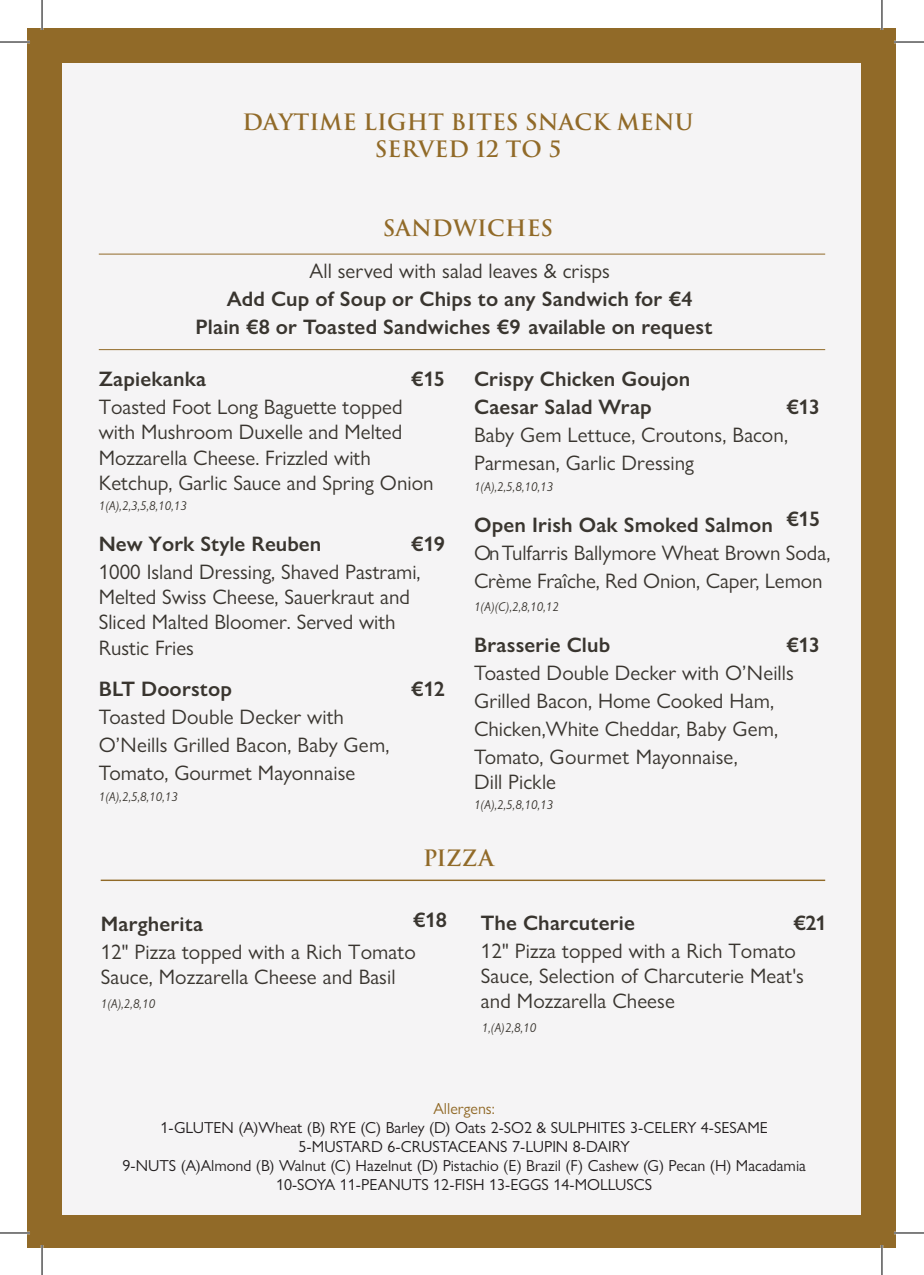
<style>
.page{position:relative;width:924px;height:1275px;background:#fff}
.page>*{position:absolute;margin:0;border:0;box-sizing:border-box;transform-origin:0 0}
.t1{font:600 22px/26.4px "Trajan Pro 3";letter-spacing:.01em;color:#916a28;text-align:center}
.t2{font:21px/25.2px "Gill Sans Nova";color:#39352f}
.t3{font:600 21px/28px "Gill Sans Nova";letter-spacing:.005em;color:#39352f;text-align:center}
.t4{font:16px/19.2px "Gill Sans Nova";color:#231f20;text-align:center}
.t5{font:16px "Gill Sans Nova";color:#916a28}
.t6{font:italic 12.8px "Gill Sans Nova";color:#39352f}
</style>
<div class="page">
<div style="left:28px;top:28px;width:867px;height:1219px;background:#916a28"></div>
<div style="left:62px;top:63px;width:799px;height:1151px;background:#f5f4f5"></div>
<hr style="left:101px;top:879px;width:723px;height:2px;background:#916a28">
<hr style="left:99px;top:254px;width:725px;height:1px;background:#916a28">
<hr style="left:99px;top:349px;width:725px;height:1px;background:#916a28">
<hr style="left:0;top:41px;width:30px;height:2px;background:#fff">
<hr style="left:893px;top:41px;width:30px;height:2px;background:#fff">
<hr style="left:0;top:1231px;width:30px;height:3px;background:#fff">
<hr style="left:893px;top:1231px;width:30px;height:3px;background:#fff">
<hr style="left:41px;top:0;width:2px;height:30px;background:#fff">
<hr style="left:41px;top:1245px;width:2px;height:30px;background:#fff">
<hr style="left:880px;top:0;width:2px;height:30px;background:#fff">
<hr style="left:880px;top:1245px;width:2px;height:30px;background:#fff">
<hr style="left:0;top:42px;width:30px;height:1px;background:#000">
<hr style="left:893px;top:42px;width:30px;height:1px;background:#000">
<hr style="left:0;top:1232px;width:30px;height:1px;background:#000">
<hr style="left:893px;top:1232px;width:30px;height:1px;background:#000">
<hr style="left:42px;top:0;width:1px;height:30px;background:#000">
<hr style="left:42px;top:1245px;width:1px;height:30px;background:#000">
<hr style="left:881px;top:0;width:1px;height:30px;background:#000">
<hr style="left:881px;top:1245px;width:1px;height:30px;background:#000">
<p class="t1" style="left:242px;top:110px;width:452px">DAYTIME LIGHT BITES SNACK MENU<br>SERVED 12 TO 5</p>
<p class="t1" style="left:383px;top:215px;width:171px">SANDWICHES</p>
<p class="t2" style="left:309px;top:258px;width:302px">All served with salad leaves &amp; crisps</p>
<p class="t3" style="left:195px;top:285px;width:518px">Add Cup of Soup or Chips to any Sandwich for €4<br>Plain €8 or Toasted Sandwiches €9 available on request</p>
<p class="t3" style="left:474px;top:365px;width:218px;text-align:left">Crispy Chicken Goujon<br>Caesar Salad Wrap</p>
<p class="t3" style="left:99px;top:365px;width:109px">Zapiekanka</p>
<p class="t3" style="left:411px;top:365px;width:35px">€15</p>
<p class="t2" style="left:99px;top:394px;width:336px">Toasted Foot Long Baguette topped with Mushroom Duxelle and Melted Mozzarella Cheese. Frizzled with Ketchup, Garlic Sauce and Spring Onion</p>
<p class="t3" style="left:785px;top:393px;width:35px">€13</p>
<p class="t2" style="left:474px;top:421px;width:315px;line-height:28px">Baby Gem Lettuce, Croutons, Bacon,<br>Parmesan, Garlic Dressing</p>
<p class="t6" style="left:474px;top:479px;width:81px">1(A),2,5,8,10,13</p>
<p class="t3" style="left:474px;top:511px;width:347px">Open Irish Oak Smoked Salmon €15</p>
<p class="t2" style="left:474px;top:539px;width:358px;line-height:28px">On Tulfarris Ballymore Wheat Brown Soda,<br>Crème Fraîche, Red Onion, Caper, Lemon</p>
<p class="t6" style="left:474px;top:599px;width:87px">1(A)(C),2,8,10,12</p>
<p class="t3" style="left:474px;top:631px;width:138px">Brasserie Club</p>
<p class="t3" style="left:785px;top:631px;width:35px">€13</p>
<p class="t2" style="left:474px;top:659px;width:321px;line-height:28px">Toasted Double Decker with O’Neills Grilled Bacon, Home Cooked Ham, Chicken,White Cheddar, Baby Gem, Tomato, Gourmet Mayonnaise,</p>
<p class="t2" style="left:474px;top:769px;width:84px">Dill Pickle</p>
<p class="t6" style="left:474px;top:797px;width:81px">1(A),2,5,8,10,13</p>
<p class="t6" style="left:99px;top:498px;width:90px">1(A),2,3,5,8,10,13</p>
<p class="t3" style="left:99px;top:530px;width:224px">New York Style Reuben</p>
<p class="t3" style="left:411px;top:530px;width:35px">€19</p>
<p class="t2" style="left:99px;top:559px;width:323px">1000 Island Dressing, Shaved Pastrami,<br>Melted Swiss Cheese, Sauerkraut and<br>Sliced Malted Bloomer. Served with<br>Rustic Fries</p>
<p class="t3" style="left:99px;top:675px;width:135px">BLT Doorstop</p>
<p class="t3" style="left:411px;top:675px;width:35px">€12</p>
<p class="t2" style="left:99px;top:703px;width:292px;line-height:28px">Toasted Double Decker with<br>O’Neills Grilled Bacon, Baby Gem,<br>Tomato, Gourmet Mayonnaise</p>
<p class="t6" style="left:99px;top:789px;width:81px">1(A),2,5,8,10,13</p>
<p class="t1" style="left:423px;top:846px;width:72px">PIZZA</p>
<p class="t3" style="left:101px;top:909px;width:104px">Margherita</p>
<p class="t3" style="left:412px;top:905px;width:36px">€18</p>
<p class="t2" style="left:101px;top:939px;width:316px">12" Pizza topped with a Rich Tomato<br>Sauce, Mozzarella Cheese and Basil</p>
<p class="t6" style="left:101px;top:995px;width:56px">1(A),2,8,10</p>
<p class="t3" style="left:480px;top:908px;width:155px">The Charcuterie</p>
<p class="t3" style="left:792px;top:908px;width:35px">€21</p>
<p class="t2" style="left:480px;top:937px;width:324px">12" Pizza topped with a Rich Tomato<br>Sauce, Selection of Charcuterie Meat's and Mozzarella Cheese</p>
<p class="t6" style="left:481px;top:1020px;width:56px">1,(A)2,8,10</p>
<p class="t5" style="left:433px;top:1098px;width:63px">Allergens:</p>
<p class="t4" style="left:122px;top:1117px;width:684px">1-GLUTEN (A)Wheat (B) RYE (C) Barley (D) Oats 2-SO2 &amp; SULPHITES 3-CELERY 4-SESAME 5-MUSTARD 6-CRUSTACEANS 7-LUPIN 8-DAIRY<br>9-NUTS (A)Almond (B) Walnut (C) Hazelnut (D) Pistachio (E) Brazil (F) Cashew (G) Pecan (H) Macadamia 10-SOYA 11-PEANUTS 12-FISH 13-EGGS 14-MOLLUSCS</p>
</div>
